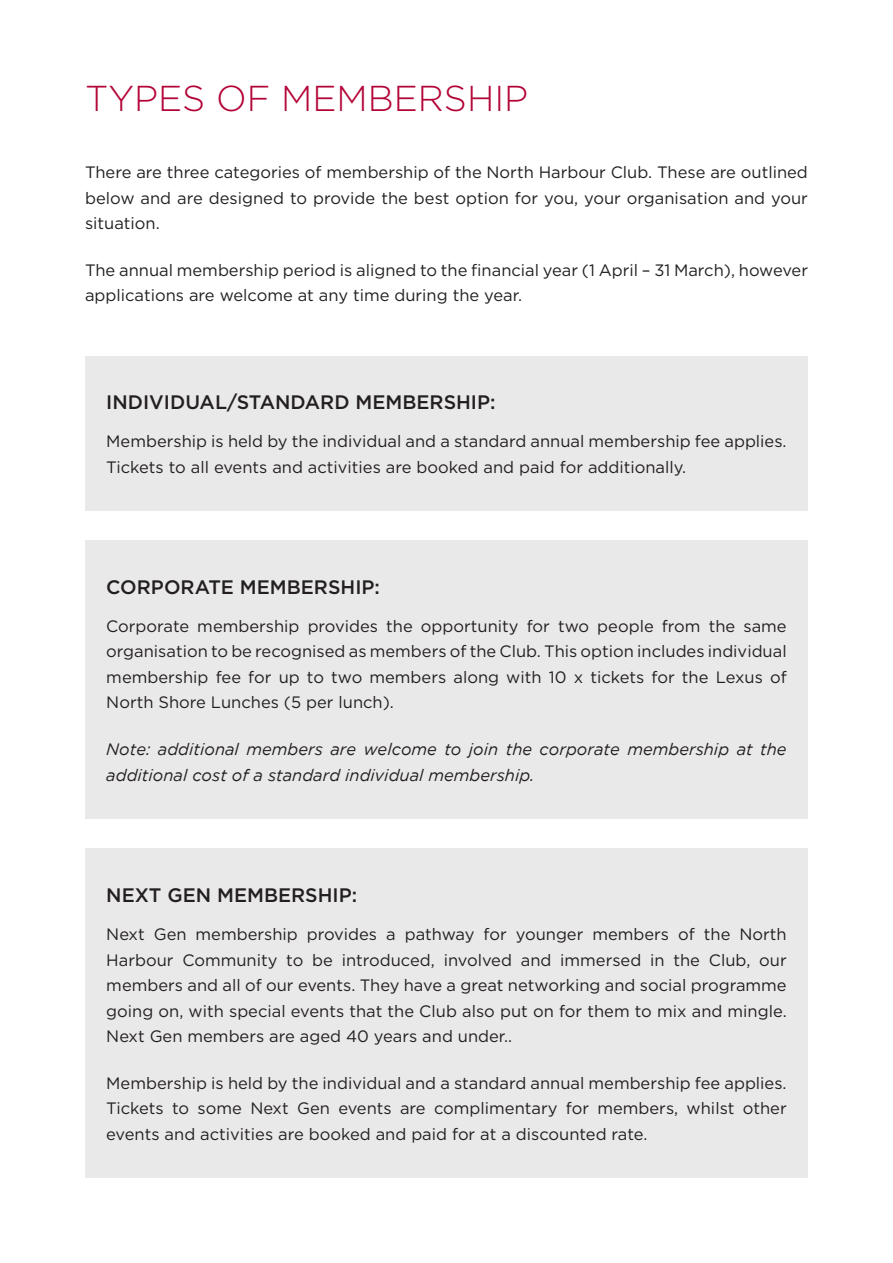
<style>
.page{position:relative;width:893px;height:1263px;background:#fff}
.page>*{position:absolute;margin:0;border:0;box-sizing:border-box;transform-origin:0 0}
.t1{font:300 36px "Gotham";color:#b30437}
.t2{font:500 19.5px "Gotham";color:#231f20}
.t3{font:16.5px/25.5px "Gotham";color:#231f20;text-align:justify}
.t4{font:italic 16.5px/25.5px "Gotham";color:#231f20}
</style>
<div class="page">
<div style="left:85px;top:849px;width:723px;height:329px;background:#eae9e9"></div>
<div style="left:85px;top:541px;width:723px;height:278px;background:#eae9e9"></div>
<div style="left:85px;top:356px;width:723px;height:155px;background:#eae9e9"></div>
<h1 class="t1" style="left:85px;top:79px;width:445px">TYPES OF MEMBERSHIP</h1>
<p class="t3" style="left:85px;top:159px;width:724px">There are three categories of membership of the North Harbour Club. These are outlined below and are designed to provide the best option for you, your organisation and your situation.</p>
<p class="t3" style="left:85px;top:257px;width:724px">The annual membership period is aligned to the financial year (1 April – 31 March), however applications are welcome at any time during the year.</p>
<p class="t2" style="left:106px;top:389px;width:391px">INDIVIDUAL/STANDARD MEMBERSHIP:</p>
<p class="t3" style="left:106px;top:428px;width:682px">Membership is held by the individual and a standard annual membership fee applies.<br>Tickets to all events and activities are booked and paid for additionally.</p>
<p class="t2" style="left:106px;top:574px;width:275px">CORPORATE MEMBERSHIP:</p>
<p class="t3" style="left:106px;top:613px;width:682px">Corporate membership provides the opportunity for two people from the same organisation to be recognised as members of the Club. This option includes individual membership fee for up to two members along with 10 x tickets for the Lexus of North Shore Lunches (5 per lunch).</p>
<p class="t4" style="left:106px;top:737px;width:682px">Note: additional members are welcome to join the corporate membership at the additional cost of a standard individual membership.</p>
<p class="t2" style="left:106px;top:882px;width:252px">NEXT GEN MEMBERSHIP:</p>
<p class="t3" style="left:106px;top:921px;width:682px">Next Gen membership provides a pathway for younger members of the North Harbour Community to be introduced, involved and immersed in the Club, our members and all of our events. They have a great networking and social programme going on, with special events that the Club also put on for them to mix and mingle.<br>Next Gen members are aged 40 years and under..</p>
<p class="t3" style="left:106px;top:1070px;width:682px">Membership is held by the individual and a standard annual membership fee applies.<br>Tickets to some Next Gen events are complimentary for members, whilst other events and activities are booked and paid for at a discounted rate.</p>
</div>
